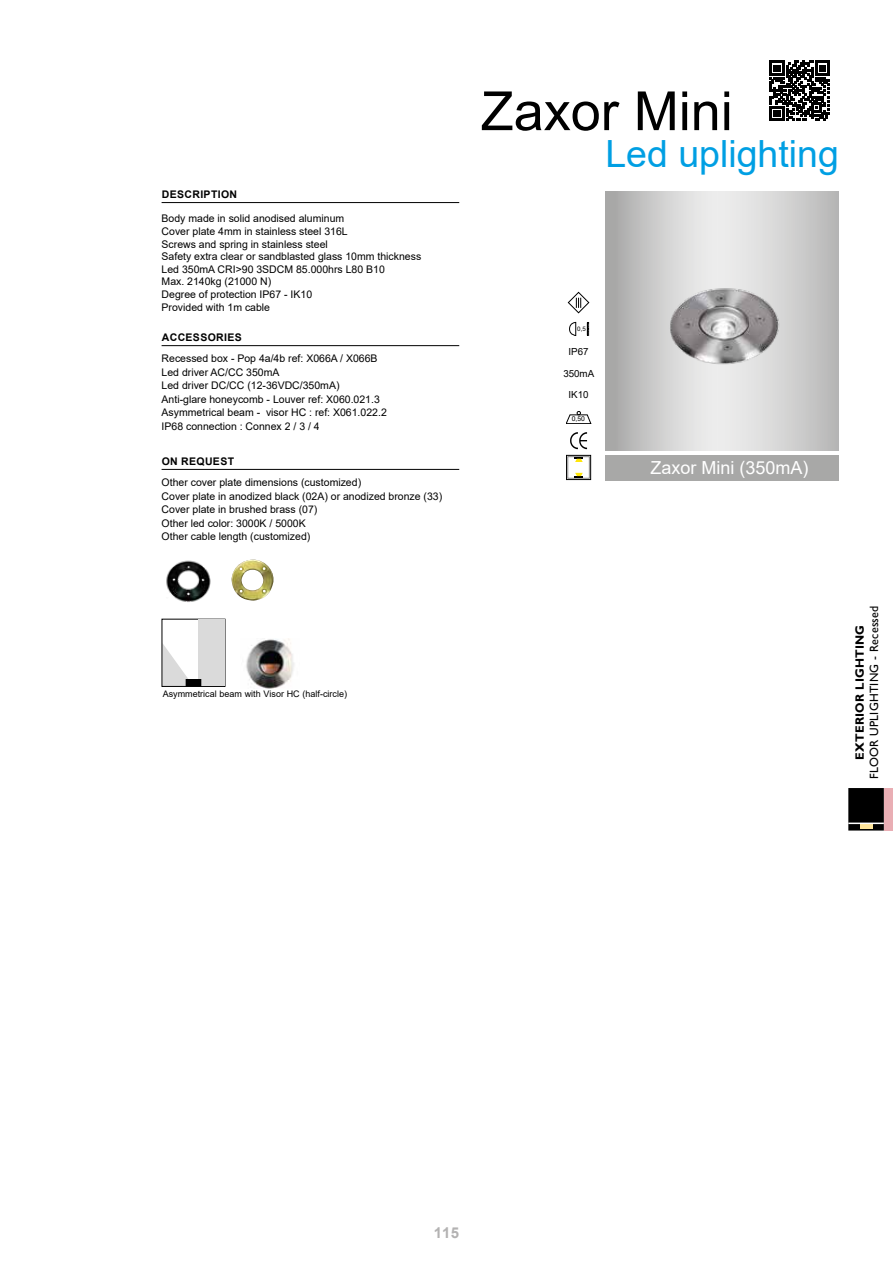
<style>
.page{position:relative;width:893px;height:1263px;background:#fff}
.page>*{position:absolute;margin:0;border:0;box-sizing:border-box;transform-origin:0 0}
.t1{font:54px "Arial";color:#000}
.t2{font:37.5px "Arial";color:#009fe3}
.t3{font:18px "Arial";color:#fff}
.t4{font:700 15px "Arial";color:#b3b2b2}
.t5{font:12px "Gill Sans";letter-spacing:.02em;color:#000}
.t6{font:700 12px "Gill Sans";letter-spacing:.02em;color:#000}
.t7{font:10.5px/13.5px "Arial";color:#000}
.t8{font:700 10.5px "Arial";letter-spacing:.035em;color:#000}
.t9{font:9.75px/21.3px "Arial";color:#000;text-align:center}
.t10{font:9px "Arial";color:#000}
.t11{font:6.75px "Arial Unicode MS";color:#000}
.t12{font:6.15px "Arial";color:#000}
</style>
<div class="page">
<div style="left:852px;top:792px;width:28px;height:35px;background:#000"></div>
<div style="left:848px;top:788px;width:36px;height:42px;border:8px solid #000"></div>
<hr style="left:860px;top:824px;width:12px;height:4px;background:#ffe59b">
<div style="left:884px;top:788px;width:9px;height:42px;background:#e9aeb4"></div>
<hr style="left:848px;top:822px;width:36px;height:2px;background:#fff">
<hr style="left:162px;top:345px;width:297px;height:1px;background:#000">
<hr style="left:162px;top:202px;width:297px;height:1px;background:#000">
<hr style="left:162px;top:469px;width:297px;height:1px;background:#000">
<svg style="left:770px;top:61px;width:60px;height:60px"></svg>
<svg style="left:568px;top:292px;width:21px;height:21px"></svg>
<svg style="left:587px;top:322px;width:2px;height:14px"></svg>
<svg style="left:569px;top:322px;width:7px;height:14px"></svg>
<svg style="left:566px;top:411px;width:25px;height:13px"></svg>
<svg style="left:570px;top:432px;width:17px;height:17px"></svg>
<div style="left:566px;top:455px;width:25px;height:25px;border:1px solid #000"></div>
<div style="left:567px;top:456px;width:23px;height:22px;border:1px solid #8a8989"></div>
<svg style="left:575px;top:473px;width:8px;height:5px"></svg>
<svg style="left:575px;top:457px;width:8px;height:5px"></svg>
<svg style="left:605px;top:191px;width:234px;height:260px;background:#d1d1d1"></svg>
<img style="left:605px;top:206px;width:234px;height:242px">
<div style="left:605px;top:455px;width:234px;height:25px;background:#a8a8a7"></div>
<img style="left:246px;top:638px;width:48px;height:50px">
<svg style="left:164px;top:646px;width:24px;height:39px"></svg>
<div style="left:162px;top:619px;width:63px;height:68px;border:1px solid #000"></div>
<div style="left:198px;top:619px;width:27px;height:67px;background:#dadada"></div>
<div style="left:186px;top:679px;width:15px;height:7px;background:#000"></div>
<div style="left:186px;top:679px;width:15px;height:8px;border:1px solid #000"></div>
<img style="left:231px;top:560px;width:43px;height:41px">
<img style="left:166px;top:560px;width:45px;height:42px">
<p class="t8" style="left:162px;top:187px;width:77px">DESCRIPTION</p>
<p class="t7" style="left:162px;top:212px;width:261px;line-height:12.6px">Body made in solid anodised aluminum<br>Cover plate 4mm in stainless steel 316L<br>Screws and spring in stainless steel<br>Safety extra clear or sandblasted glass 10mm thickness Led 350mA CRI&gt;90 3SDCM 85.000hrs L80 B10<br>Max. 2140kg (21000 N)<br>Degree of protection IP67 - IK10<br>Provided with 1m cable</p>
<p class="t8" style="left:162px;top:330px;width:82px">ACCESSORIES</p>
<p class="t7" style="left:162px;top:352px;width:227px">Recessed box - Pop 4a/4b ref: X066A / X066B Led driver AC/CC 350mA<br>Led driver DC/CC (12-36VDC/350mA)<br>Anti-glare honeycomb - Louver ref: X060.021.3<br>Asymmetrical beam - visor HC : ref: X061.022.2<br>IP68 connection : Connex 2 / 3 / 4</p>
<p class="t8" style="left:162px;top:454px;width:74px">ON REQUEST</p>
<p class="t7" style="left:162px;top:476px;width:282px">Other cover plate dimensions (customized)<br>Cover plate in anodized black (02A) or anodized bronze (33)<br>Cover plate in brushed brass (07)<br>Other led color: 3000K / 5000K<br>Other cable length (customized)</p>
<p class="t10" style="left:163px;top:688px;width:186px">Asymmetrical beam with Visor HC (half-circle)</p>
<h1 class="t1" style="left:481px;top:74px;width:254px">Zaxor Mini</h1>
<h2 class="t2" style="left:605px;top:128px;width:235px">Led uplighting</h2>
<p class="t12" style="left:577px;top:325px;width:10px">0,5</p>
<p class="t9" style="left:563px;top:341px;width:32px">IP67<br>350mA<br>IK10</p>
<p class="t11" style="left:572px;top:414px;width:15px">0,50</p>
<h3 class="t3" style="left:650px;top:455px;width:160px">Zaxor Mini (350mA)</h3>
<p class="t5" style="left:867px;top:779px;width:175px;rotate:-90deg">FLOOR UPLIGHTING - Recessed</p>
<p class="t6" style="left:853px;top:760px;width:137px;rotate:-90deg">EXTERIOR LIGHTING</p>
<h3 class="t4" style="left:434px;top:1222px;width:27px">115</h3>
</div>
